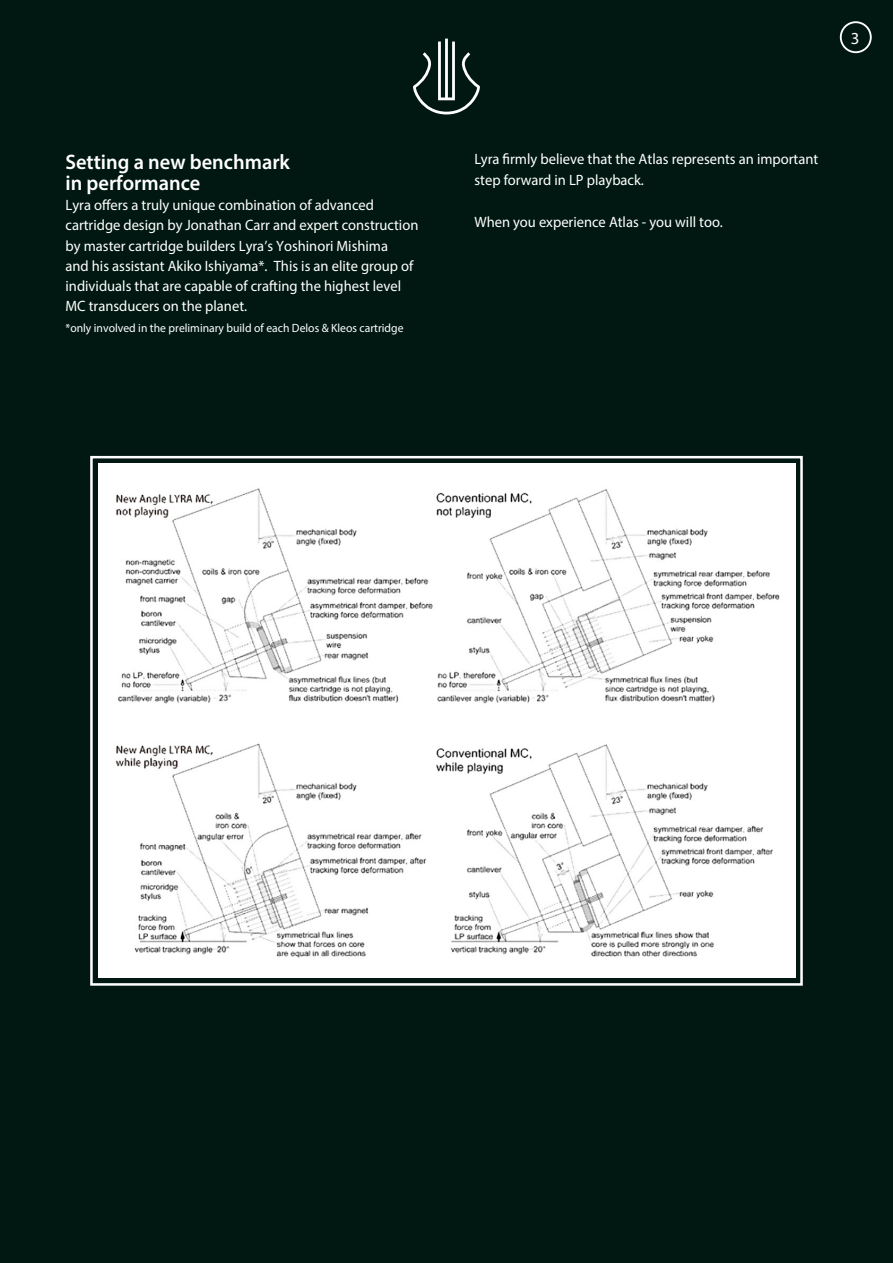
<style>
.page{position:relative;width:893px;height:1263px;background:#001811}
.page>*{position:absolute;margin:0;border:0;box-sizing:border-box;transform-origin:0 0}
.t1{font:600 21px/21px "Myriad Pro";color:#fff}
.t2{font:16.8px "Myriad Pro";color:#fff}
.t3{font:15px/20.2px "Myriad Pro";color:#fff}
.t4{font:12px "Myriad Pro";color:#fff}
</style>
<div class="page">
<svg style="left:413px;top:39px;width:67px;height:75px"></svg>
<svg style="left:90px;top:455px;width:713px;height:531px;background:#ebecec"></svg>
<div style="left:103px;top:468px;width:687px;height:505px;border:3px solid #fff"></div>
<div style="left:840px;top:21px;width:32px;height:32px;border:2px solid #fff;border-radius:50%"></div>
<h1 class="t1" style="left:66px;top:151px;width:226px">Setting a new benchmark in performance</h1>
<p class="t3" style="left:66px;top:195px;width:354px">Lyra offers a truly unique combination of advanced cartridge design by Jonathan Carr and expert construction by master cartridge builders Lyra’s Yoshinori Mishima<br>and his assistant Akiko Ishiyama*. This is an elite group of individuals that are capable of crafting the highest level MC transducers on the planet.</p>
<p class="t4" style="left:66px;top:320px;width:339px">*only involved in the preliminary build of each Delos &amp; Kleos cartridge</p>
<p class="t2" style="left:851px;top:28px;width:10px">3</p>
<p class="t3" style="left:474px;top:149px;width:345px;line-height:21px">Lyra firmly believe that the Atlas represents an important step forward in LP playback.</p>
<p class="t3" style="left:474px;top:212px;width:250px">When you experience Atlas - you will too.</p>
</div>
